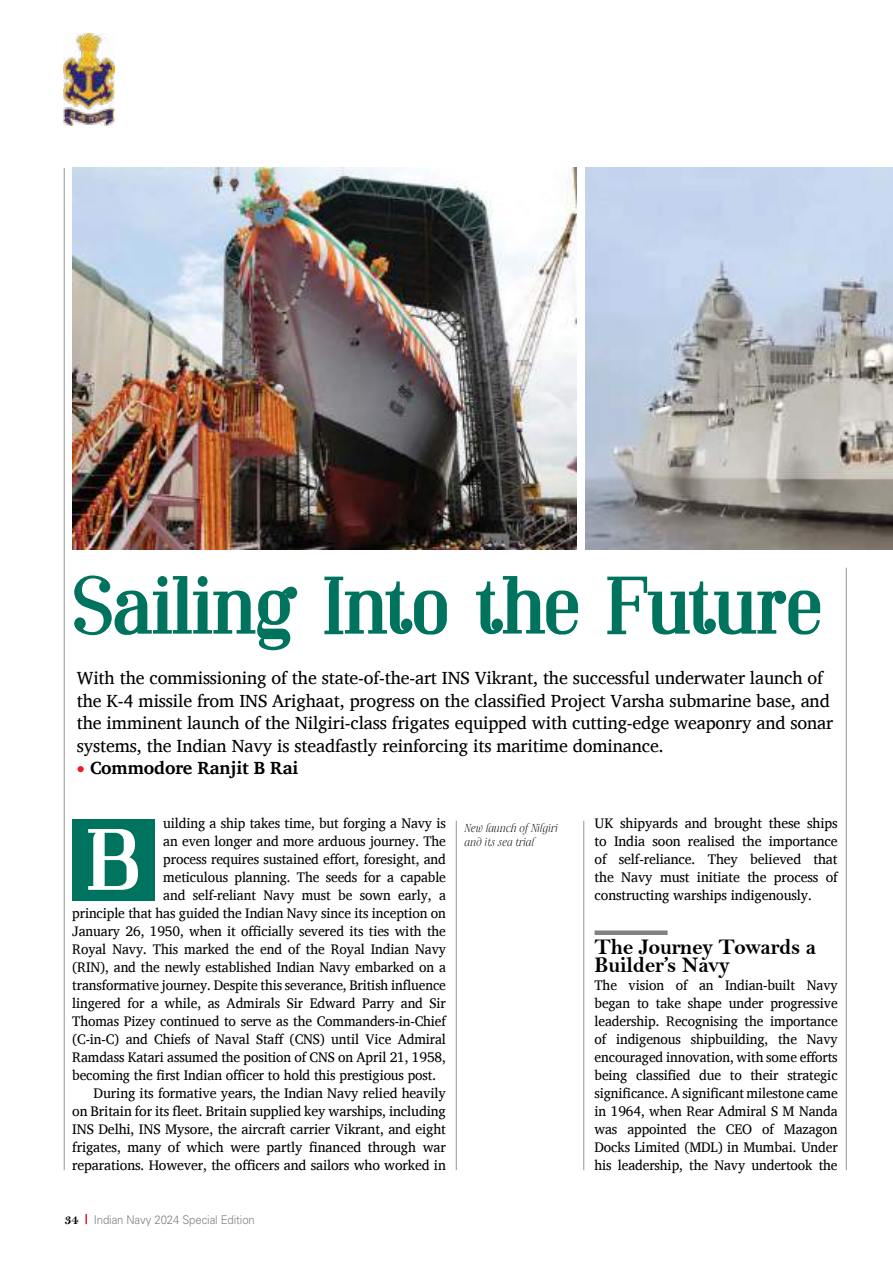
<style>
.page{position:relative;width:893px;height:1263px;background:#fff}
.page>*{position:absolute;margin:0;border:0;box-sizing:border-box;transform-origin:0 0}
.t1{font:600 85.5px "Mechanized";color:#fff}
.t2{font:600 81px "Mechanized";letter-spacing:-.01em;color:#00735e;scale:.92 1}
.t3{font:22.5px/18px "Bell MT Bold";letter-spacing:-.01em;color:#000}
.t4{font:18px/22.5px "Charis SIL";letter-spacing:-.01em;color:#000}
.t5{font:700 18px "Charis SIL";letter-spacing:-.01em;color:#000}
.t6{font:14.25px/18px "Charis SIL";letter-spacing:-.01em;color:#000;text-align:justify;scale:.96 1}
.t7{font:14.25px/18px "Charis SIL";letter-spacing:-.01em;color:#000;text-align:justify}
.t8{font:300 12px "Univers LT Std";letter-spacing:-.01em;color:#808284;scale:.95 1}
.t9{font:italic 100 10.5px/13.5px "Sharpe PERSONAL";color:#000;scale:.95 1}
.s1{color:#ed1c24}
.s2{font-family:"Bell MT Bold";font-weight:400;font-size:14.25px;color:#000}
</style>
<div class="page">
<hr style="left:64px;top:168px;width:1px;height:1002px;background:#939597">
<svg style="left:85px;top:1214px;width:2px;height:10px"></svg>
<img style="left:64px;top:33px;width:51px;height:92px">
<hr style="left:846px;top:568px;width:1px;height:602px;background:#939597">
<hr style="left:456px;top:821px;width:1px;height:349px;background:#939597">
<hr style="left:583px;top:821px;width:1px;height:349px;background:#939597">
<div style="left:72px;top:819px;width:83px;height:82px;background:#00735e"></div>
<div style="left:595px;top:930px;width:73px;height:5px;background:#808284"></div>
<img style="left:72px;top:168px;width:505px;height:382px">
<img style="left:586px;top:168px;width:307px;height:382px">
<h2 class="t2" style="left:72px;top:559px;width:817px">Sailing Into the Future</h2>
<p class="t4" style="left:77px;top:667px;width:758px">With the commissioning of the state-of-the-art INS Vikrant, the successful underwater launch of the K-4 missile from INS Arighaat, progress on the classified Project Varsha submarine base, and the imminent launch of the Nilgiri-class frigates equipped with cutting-edge weaponry and sonar systems, the Indian Navy is steadfastly reinforcing its maritime dominance.</p>
<p class="t5" style="left:77px;top:757px;width:223px"><span class="s1">●</span> Commodore Ranjit B Rai</p>
<p class="t6" style="left:163px;top:814px;width:296px">uilding a ship takes time, but forging a Navy is</p>
<p class="t6" style="left:163px;top:832px;width:296px">an even longer and more arduous journey. The</p>
<p class="t6" style="left:163px;top:850px;width:296px">process requires sustained effort, foresight, and</p>
<p class="t6" style="left:163px;top:868px;width:296px">meticulous planning. The seeds for a capable</p>
<p class="t6" style="left:163px;top:886px;width:296px">and self-reliant Navy must be sown early, a</p>
<p class="t6" style="left:72px;top:904px;width:391px">principle that has guided the Indian Navy since its inception on</p>
<p class="t6" style="left:72px;top:922px;width:391px">January 26, 1950, when it officially severed its ties with the</p>
<p class="t6" style="left:72px;top:940px;width:391px">Royal Navy. This marked the end of the Royal Indian Navy</p>
<p class="t6" style="left:72px;top:958px;width:391px">(RIN), and the newly established Indian Navy embarked on a</p>
<p class="t6" style="left:72px;top:976px;width:391px">transformative journey. Despite this severance, British influence</p>
<p class="t6" style="left:72px;top:994px;width:391px">lingered for a while, as Admirals Sir Edward Parry and Sir</p>
<p class="t6" style="left:72px;top:1012px;width:391px">Thomas Pizey continued to serve as the Commanders-in-Chief</p>
<p class="t6" style="left:72px;top:1030px;width:391px">(C-in-C) and Chiefs of Naval Staff (CNS) until Vice Admiral</p>
<p class="t6" style="left:72px;top:1048px;width:391px">Ramdass Katari assumed the position of CNS on April 21, 1958,</p>
<p class="t6" style="left:72px;top:1066px;width:381px">becoming the first Indian officer to hold this prestigious post.</p>
<p class="t7" style="left:94px;top:1084px;width:354px">During its formative years, the Indian Navy relied heavily</p>
<p class="t7" style="left:72px;top:1102px;width:375px">on Britain for its fleet. Britain supplied key warships, including</p>
<p class="t7" style="left:72px;top:1120px;width:375px">INS Delhi, INS Mysore, the aircraft carrier Vikrant, and eight</p>
<p class="t7" style="left:72px;top:1138px;width:375px">frigates, many of which were partly financed through war</p>
<p class="t7" style="left:72px;top:1156px;width:375px">reparations. However, the officers and sailors who worked in</p>
<h1 class="t1" style="left:87px;top:811px;width:55px">B</h1>
<p class="t8" style="left:64px;top:1213px;width:202px"><span class="s2">34</span> Indian Navy 2024 Special Edition</p>
<p class="t9" style="left:465px;top:822px;width:100px">New launch of Nilgiri and its sea trial</p>
<p class="t7" style="left:595px;top:814px;width:245px">UK shipyards and brought these ships to India soon realised the importance of self-reliance. They believed that the Navy must initiate the process of constructing warships indigenously.</p>
<h3 class="t3" style="left:595px;top:938px;width:223px">The Journey Towards a<br>Builder’s Navy</h3>
<p class="t6" style="left:595px;top:976px;width:255px">The vision of an Indian-built Navy began to take shape under progressive leadership. Recognising the importance of indigenous shipbuilding, the Navy encouraged innovation, with some efforts being classified due to their strategic significance. A significant milestone came in 1964, when Rear Admiral S M Nanda was appointed the CEO of Mazagon Docks Limited (MDL) in Mumbai. Under his leadership, the Navy undertook the</p>
</div>
